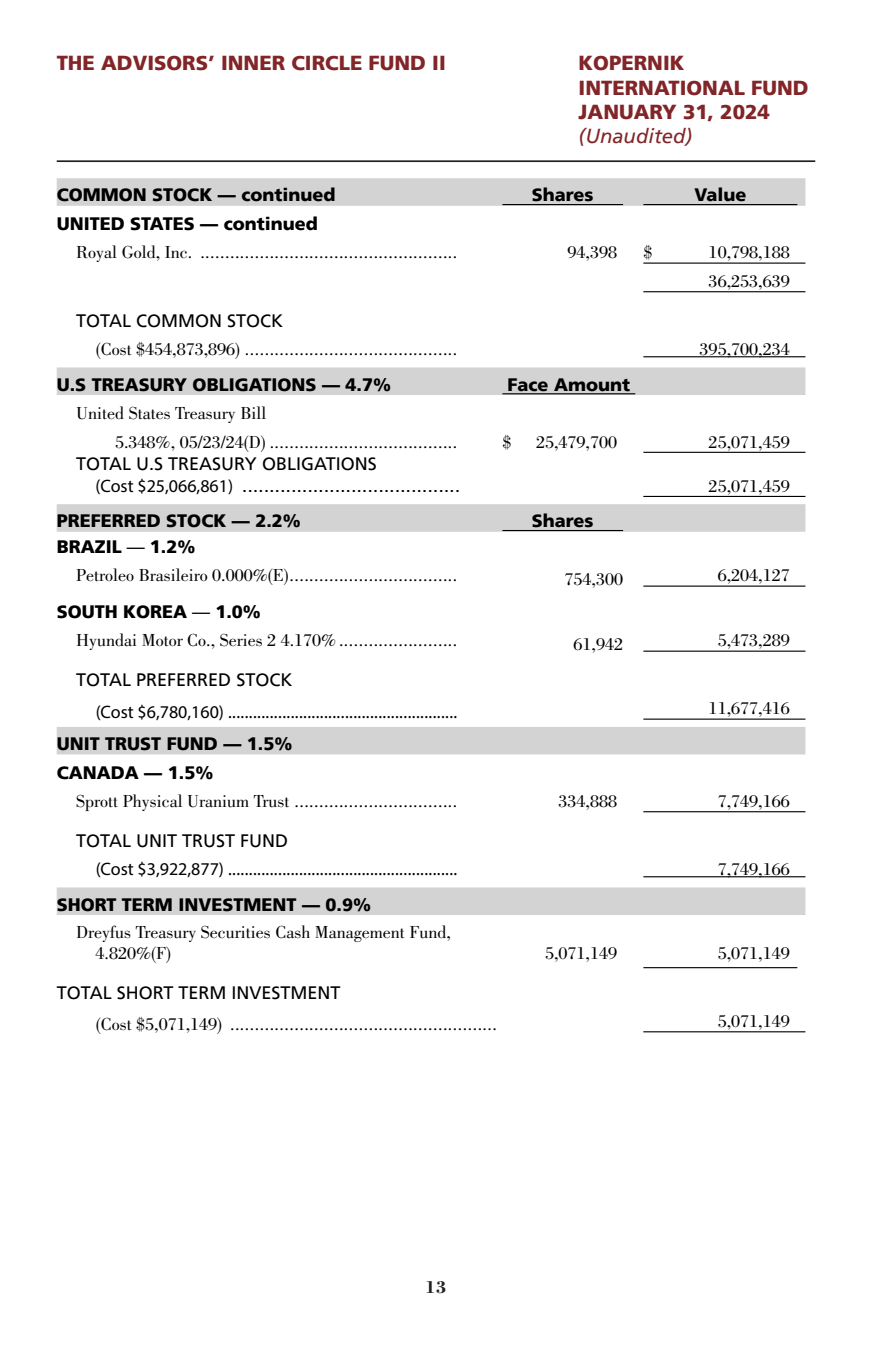
<style>
.page{position:relative;width:872px;height:1358px;background:#fff}
.page>*{position:absolute;margin:0;border:0;box-sizing:border-box;transform-origin:0 0}
.t1{font:900 20.25px/24.3px "Frutiger LT";color:#822528}
.t2{font:italic 20.25px "Frutiger LT";color:#822528}
.ID0E3FAC{font:18px "Bodoni LT Pro";color:#000}
.ID0EXE{font:900 18px "Frutiger LT";color:#000}
.ID0EBFCO{font:18px "Myriad Pro";color:#000}
.ID0E1PAE{font:18px "Bodoni LT Pro";color:#000}
.ID0ELNAO{font:18px/21.6px "Frutiger LT";color:#000}
.ID0EE6PM{font:18px/21.6px "Bodoni LT Pro";color:#000}
.ID0EOTEO{font:18px "Bodoni LT Pro";color:#000}
.ID0EBOPM{font:18px "Bodoni LT Pro";color:#000}
.ID0EFCAO{font:18px "Bodoni LT Pro";color:#000}
.ID0ELKAC{font:18px "Bodoni LT Pro";color:#000}
.ID0EQH{font:900 18px "Frutiger LT";color:#000}
.ID0E1ABO{font:900 18px "Frutiger LT";color:#000}
.ID0EKQEO{font:18px "Frutiger LT";color:#000}
.ID0EACCO{font:18px "Frutiger LT";color:#000}
.ID0E4KDO{font:18px "Frutiger LT";color:#000}
.ID0E5KPM{font:18px "Frutiger LT";color:#000}
.ID0E3HBO{font:18px "Bodoni LT Pro";color:#000}
.t3{font:700 18px "Bodoni LT Pro";color:#231f20}
.s1{font-family:"Myriad Pro"}
.s2{font-weight:400}
</style>
<div class="page">
<hr style="left:57px;top:160px;width:758px;height:2px;background:#231f20">
<svg style="left:57px;top:178px;width:748px;height:737px"></svg>
<hr style="left:643px;top:262px;width:162px;height:2px;background:#000">
<hr style="left:643px;top:291px;width:162px;height:1px;background:#000">
<hr style="left:643px;top:356px;width:162px;height:1px;background:#000">
<hr style="left:643px;top:452px;width:162px;height:1px;background:#000">
<hr style="left:643px;top:496px;width:162px;height:1px;background:#000">
<hr style="left:643px;top:585px;width:162px;height:1px;background:#000">
<hr style="left:643px;top:650px;width:162px;height:2px;background:#000">
<hr style="left:643px;top:718px;width:162px;height:1px;background:#000">
<hr style="left:643px;top:811px;width:162px;height:1px;background:#000">
<hr style="left:643px;top:876px;width:162px;height:1px;background:#000">
<hr style="left:643px;top:1031px;width:162px;height:1px;background:#000">
<hr style="left:502px;top:204px;width:121px;height:1px;background:#000">
<hr style="left:643px;top:204px;width:154px;height:1px;background:#000">
<hr style="left:502px;top:393px;width:133px;height:1px;background:#000">
<hr style="left:502px;top:530px;width:121px;height:1px;background:#000">
<hr style="left:643px;top:967px;width:154px;height:1px;background:#000">
<p class="t1" style="left:57px;top:51px;width:390px">THE ADVISORS’ INNER CIRCLE FUND II</p>
<p class="t1" style="left:578px;top:51px;width:231px">KOPERNIK<br>INTERNATIONAL FUND<br>JANUARY 31, 2024</p>
<p class="t2" style="left:578px;top:125px;width:115px">(Unaudited)</p>
<p class="ID0EXE" style="left:57px;top:184px;width:280px">COMMON STOCK — continued</p>
<p class="ID0EQH" style="left:532px;top:184px;width:63px">Shares</p>
<p class="ID0EQH" style="left:694px;top:184px;width:54px">Value</p>
<p class="ID0EXE" style="left:57px;top:213px;width:263px">UNITED STATES — continued</p>
<p class="ID0E3FAC" style="left:76px;top:242px;width:383px">Royal Gold, Inc. ....................................................</p>
<p class="ID0ELKAC" style="left:567px;top:242px;width:51px">94,398</p>
<p class="ID0E1PAE" style="left:643px;top:242px;width:10px">$</p>
<p class="ID0E1PAE" style="left:708px;top:242px;width:82px">10,798,188</p>
<p class="ID0E1PAE" style="left:708px;top:270px;width:82px">36,253,639</p>
<p class="ID0E5KPM" style="left:76px;top:310px;width:209px">TOTAL COMMON STOCK</p>
<p class="ID0EBOPM" style="left:96px;top:339px;width:363px">(Cost $454,873,896) ...........................................</p>
<p class="ID0E1PAE" style="left:699px;top:339px;width:91px">395,700,234</p>
<p class="ID0EXE" style="left:57px;top:373px;width:336px">U.S TREASURY OBLIGATIONS — 4.7%</p>
<p class="ID0EQH" style="left:507px;top:373px;width:124px">Face Amount</p>
<p class="ID0EE6PM" style="left:76px;top:402px;width:192px">United States Treasury Bill</p>
<p class="ID0EFCAO" style="left:115px;top:432px;width:344px">5.348%, 05/23/24(D) ......................................</p>
<p class="ID0ELKAC" style="left:502px;top:432px;width:10px">$</p>
<p class="ID0ELKAC" style="left:536px;top:432px;width:82px">25,479,700</p>
<p class="ID0E1PAE" style="left:708px;top:432px;width:82px">25,071,459</p>
<p class="ID0ELNAO" style="left:96px;top:453px;width:366px;text-indent:-19px">TOTAL U.S TREASURY OBLIGATIONS<br><span class="s1">(Cost $25,066,861)</span> ........................................</p>
<p class="ID0E1PAE" style="left:708px;top:476px;width:82px">25,071,459</p>
<p class="ID0EXE" style="left:57px;top:510px;width:246px">PREFERRED STOCK — 2.2%</p>
<p class="ID0EQH" style="left:532px;top:510px;width:63px">Shares</p>
<p class="ID0E1ABO" style="left:57px;top:536px;width:140px">BRAZIL <span class="s2">—</span> 1.2%</p>
<p class="ID0E3FAC" style="left:76px;top:565px;width:383px">Petroleo Brasileiro 0.000%(E)..................................</p>
<p class="ID0E3HBO" style="left:564px;top:568px;width:60px">754,300</p>
<p class="ID0E1PAE" style="left:717px;top:565px;width:73px">6,204,127</p>
<p class="ID0E1ABO" style="left:57px;top:601px;width:206px">SOUTH KOREA <span class="s2">—</span> 1.0%</p>
<p class="ID0E3FAC" style="left:76px;top:630px;width:383px">Hyundai Motor Co., Series 2 4.170% ........................</p>
<p class="ID0E3HBO" style="left:573px;top:633px;width:51px">61,942</p>
<p class="ID0E1PAE" style="left:717px;top:630px;width:73px">5,473,289</p>
<p class="ID0EACCO" style="left:76px;top:669px;width:218px">TOTAL PREFERRED STOCK</p>
<p class="ID0EBFCO" style="left:96px;top:700px;width:363px">(Cost $6,780,160) .......................................................</p>
<p class="ID0E1PAE" style="left:708px;top:698px;width:82px">11,677,416</p>
<p class="ID0EXE" style="left:57px;top:733px;width:237px">UNIT TRUST FUND — 1.5%</p>
<p class="ID0EXE" style="left:57px;top:761px;width:158px">CANADA — 1.5%</p>
<p class="ID0E3FAC" style="left:76px;top:790px;width:383px">Sprott Physical Uranium Trust .................................</p>
<p class="ID0ELKAC" style="left:558px;top:790px;width:60px">334,888</p>
<p class="ID0E1PAE" style="left:717px;top:790px;width:73px">7,749,166</p>
<p class="ID0E4KDO" style="left:76px;top:829px;width:214px">TOTAL UNIT TRUST FUND</p>
<p class="ID0EBFCO" style="left:96px;top:858px;width:363px">(Cost $3,922,877) .......................................................</p>
<p class="ID0E1PAE" style="left:717px;top:859px;width:73px">7,749,166</p>
<p class="ID0EXE" style="left:57px;top:893px;width:316px">SHORT TERM INVESTMENT — 0.9%</p>
<p class="ID0EE6PM" style="left:96px;top:921px;width:357px;text-indent:-19px">Dreyfus Treasury Securities Cash Management Fund,<br>4.820%(F)</p>
<p class="ID0ELKAC" style="left:545px;top:943px;width:73px">5,071,149</p>
<p class="ID0E1PAE" style="left:717px;top:943px;width:73px">5,071,149</p>
<p class="ID0EKQEO" style="left:57px;top:982px;width:285px">TOTAL SHORT TERM INVESTMENT</p>
<p class="ID0EOTEO" style="left:96px;top:1014px;width:403px">(Cost $5,071,149) ......................................................</p>
<p class="ID0E1PAE" style="left:717px;top:1011px;width:73px">5,071,149</p>
<p class="t3" style="left:424px;top:1275px;width:23px">13</p>
</div>
